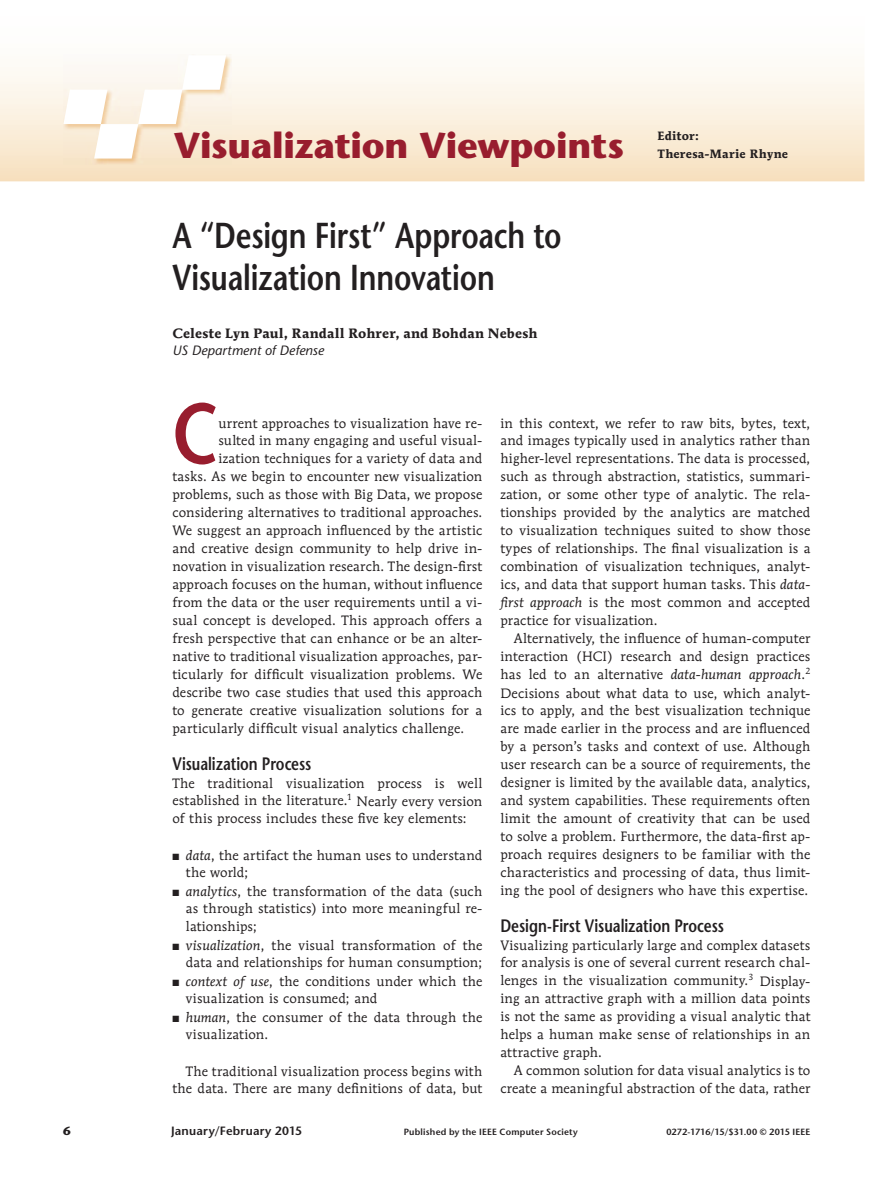
<style>
.page{position:relative;width:878px;height:1188px;background:#fff}
.page>*{position:absolute;margin:0;border:0;box-sizing:border-box;transform-origin:0 0}
.t1{font:600 85.65px "Stone Sans Std";color:#981d2e;scale:.8 1}
.t2{font:600 36px/42px "Stone Sans Std";letter-spacing:-.005em;color:#231f20;scale:.8 1}
.t3{font:700 36px "Stone Sans Std";letter-spacing:-.005em;color:#981d2e}
.t4{font:600 18px "Stone Sans Std";color:#231f20;scale:.8 1}
.t5{font:13.5px/18px "Mendoza Roman Std";letter-spacing:.01em;color:#231f20;text-align:justify}
.t6{font:700 13.5px "Mendoza Roman Std";letter-spacing:.01em;color:#231f20}
.t7{font:italic 500 13.5px "Stone Sans Std";letter-spacing:.005em;color:#231f20}
.t8{font:700 12px/18px "Mendoza Roman Std";letter-spacing:.02em;color:#231f20}
.t9{font:600 12px "Stone Sans Std";letter-spacing:.02em;color:#231f20}
.t10{font:700 12px "Stone Sans Std";color:#231f20}
.t11{font:600 9px "Stone Sans Std";letter-spacing:.02em;color:#231f20}
.s1{font-style:italic}
</style>
<div class="page">
<svg style="left:0;top:54px;width:864px;height:127px"></svg>
<img style="left:63px;top:55px;width:169px;height:110px">
<img style="left:63px;top:55px;width:163px;height:104px">
<h2 class="t3" style="left:174px;top:123px;width:451px">Visualization Viewpoints</h2>
<p class="t8" style="left:657px;top:126px;width:132px">Editor:<br>Theresa-Marie Rhyne</p>
<h2 class="t2" style="left:172px;top:214px;width:488px">A “Design First” Approach to<br>Visualization Innovation</h2>
<p class="t6" style="left:172px;top:324px;width:366px">Celeste Lyn Paul, Randall Rohrer, and Bohdan Nebesh</p>
<p class="t7" style="left:172px;top:343px;width:153px">US Department of Defense</p>
<h1 class="t1" style="left:172px;top:382px;width:59px">C</h1>
<p class="t5" style="left:218px;top:414px;width:265px">urrent approaches to visualization have re-</p>
<p class="t5" style="left:218px;top:432px;width:265px">sulted in many engaging and useful visual-</p>
<p class="t5" style="left:218px;top:450px;width:265px">ization techniques for a variety of data and</p>
<p class="t5" style="left:172px;top:468px;width:311px">tasks. As we begin to encounter new visualization</p>
<p class="t5" style="left:172px;top:486px;width:311px">problems, such as those with Big Data, we propose</p>
<p class="t5" style="left:172px;top:504px;width:311px">considering alternatives to traditional approaches.</p>
<p class="t5" style="left:172px;top:522px;width:311px">We suggest an approach influenced by the artistic</p>
<p class="t5" style="left:172px;top:540px;width:311px">and creative design community to help drive in-</p>
<p class="t5" style="left:172px;top:558px;width:311px">novation in visualization research. The design-first</p>
<p class="t5" style="left:172px;top:576px;width:311px">approach focuses on the human, without influence</p>
<p class="t5" style="left:172px;top:594px;width:311px">from the data or the user requirements until a vi-</p>
<p class="t5" style="left:172px;top:612px;width:311px">sual concept is developed. This approach offers a</p>
<p class="t5" style="left:172px;top:630px;width:311px">fresh perspective that can enhance or be an alter-</p>
<p class="t5" style="left:172px;top:648px;width:311px">native to traditional visualization approaches, par-</p>
<p class="t5" style="left:172px;top:666px;width:311px">ticularly for difficult visualization problems. We</p>
<p class="t5" style="left:172px;top:684px;width:311px">describe two case studies that used this approach</p>
<p class="t5" style="left:172px;top:702px;width:311px">to generate creative visualization solutions for a</p>
<p class="t5" style="left:172px;top:720px;width:293px">particularly difficult visual analytics challenge.</p>
<h3 class="t4" style="left:172px;top:752px;width:175px">Visualization Process</h3>
<p class="t5" style="left:172px;top:774px;width:311px">The traditional visualization process is well established in the literature.<sup>1</sup> Nearly every version of this process includes these five key elements:</p>
<p class="t5" style="left:186px;top:846px;width:298px;text-indent:-14px">■ <span class="s1">data</span>, the artifact the human uses to understand the world;</p>
<p class="t5" style="left:186px;top:882px;width:298px;text-indent:-14px">■ <span class="s1">analytics</span>, the transformation of the data (such as through statistics) into more meaningful re&shy;lationships;</p>
<p class="t5" style="left:172px;top:936px;width:311px;text-align:right">■ <span class="s1">visualization</span>, the visual transformation of the data and relationships for human consumption;</p>
<p class="t5" style="left:186px;top:972px;width:298px;text-indent:-14px">■ <span class="s1">context of use</span>, the conditions under which the visualization is consumed; and</p>
<p class="t5" style="left:186px;top:1008px;width:298px;text-indent:-14px">■ <span class="s1">human</span>, the consumer of the data through the visualization.</p>
<p class="t5" style="left:172px;top:1062px;width:311px;text-align:right">The traditional visualization process begins with the data. There are many definitions of data, but</p>
<p class="t5" style="left:500px;top:414px;width:311px">in this context, we refer to raw bits, bytes, text, and images typically used in analytics rather than higher-level representations. The data is processed, such as through abstraction, statistics, summari&shy;zation, or some other type of analytic. The rela&shy;tionships provided by the analytics are matched to visualization techniques suited to show those types of relationships. The final visualization is a combination of visualization techniques, analyt&shy;ics, and data that support human tasks. This <span class="s1">data&shy;first approach</span> is the most common and accepted practice for visualization.</p>
<p class="t5" style="left:500px;top:630px;width:311px;text-indent:14px">Alternatively, the influence of human-computer interaction (HCI) research and design practices has led to an alternative <span class="s1">data-human approach</span>.<sup>2<br></sup>Decisions about what data to use, which analyt&shy;ics to apply, and the best visualization technique are made earlier in the process and are influenced by a person’s tasks and context of use. Although user research can be a source of requirements, the designer is limited by the available data, analytics, and system capabilities. These requirements often limit the amount of creativity that can be used to solve a problem. Furthermore, the data-first ap&shy;proach requires designers to be familiar with the characteristics and processing of data, thus limit&shy;ing the pool of designers who have this expertise.</p>
<h3 class="t4" style="left:500px;top:914px;width:281px">Design-First Visualization Process</h3>
<p class="t5" style="left:500px;top:936px;width:311px">Visualizing particularly large and complex datasets for analysis is one of several current research chal&shy;lenges in the visualization community.<sup>3</sup> Display&shy;ing an attractive graph with a million data points is not the same as providing a visual analytic that helps a human make sense of relationships in an attractive graph.</p>
<p class="t5" style="left:500px;top:1062px;width:311px;text-align:right">A common solution for data visual analytics is to create a meaningful abstraction of the data, rather</p>
<p class="t10" style="left:63px;top:1123px;width:9px">6</p>
<p class="t9" style="left:171px;top:1123px;width:132px">January/February 2015</p>
<p class="t11" style="left:403px;top:1126px;width:176px">Published by the IEEE Computer Society</p>
<p class="t11" style="left:666px;top:1126px;width:146px">0272-1716/15/$31.00 © 2015 IEEE</p>
</div>
